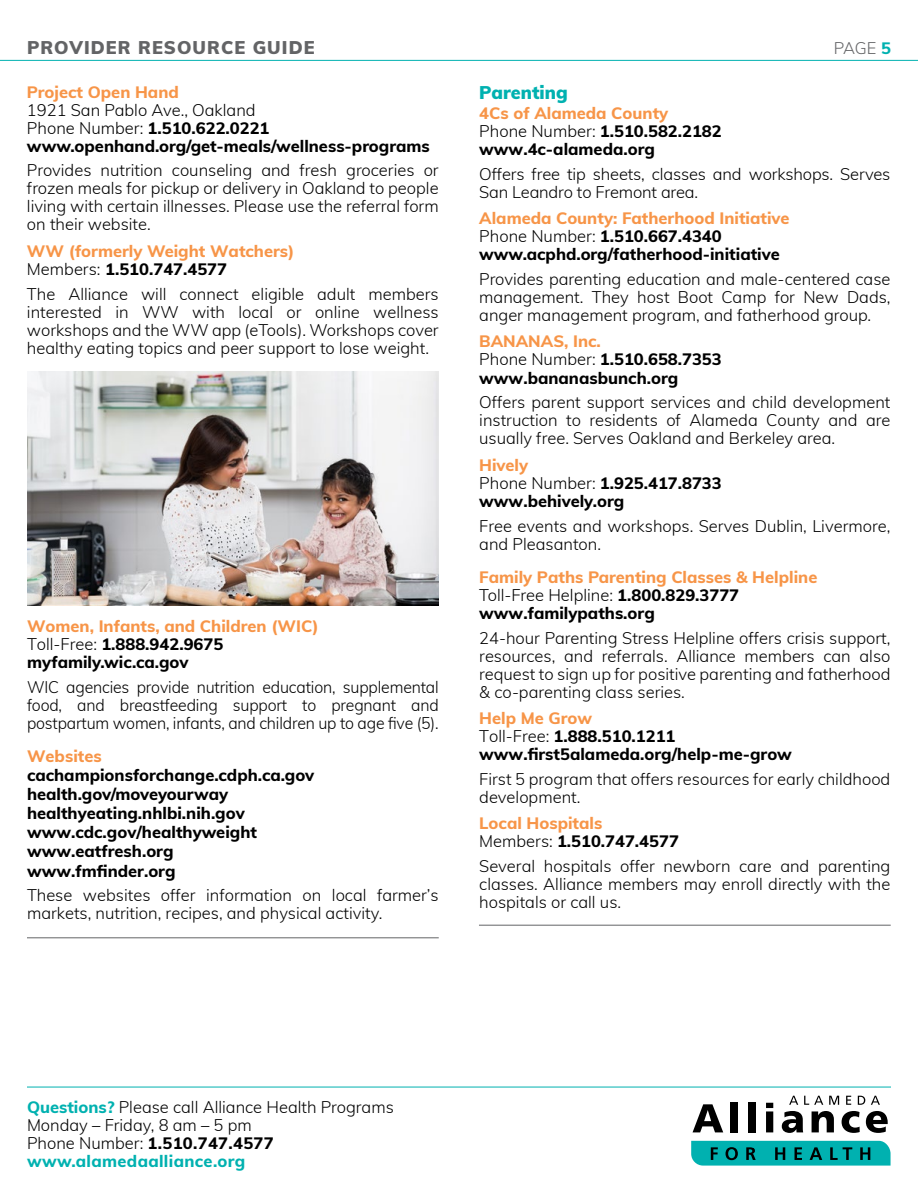
<style>
.page{position:relative;width:918px;height:1188px;background:#fff}
.page>*{position:absolute;margin:0;border:0;box-sizing:border-box;transform-origin:0 0}
.t1{font:900 18px "Muli";letter-spacing:.06em;color:#636466}
.t2{font:900 18px "Muli";color:#00b1b0}
.t3{font:300 16.5px/18px "Muli";color:#000;text-align:justify}
.t4{font:800 16.5px/18px "Muli";color:#000}
.t5{font:800 16.5px/18px "Muli";color:#f79548}
.t6{font:300 16.5px/18px "Muli";color:#000;text-align:justify;scale:.96 1}
.t7{font:300 16.5px "Muli";color:#636466}
.s1{font-weight:800;color:#00b1b0}
.s2{font-weight:300}
.s3{font-weight:300;color:#000}
.s4{color:#000}
.s5{color:#f79548}
.s6{font-weight:800}
</style>
<div class="page">
<svg style="left:693px;top:1104px;width:30px;height:28px"></svg>
<div style="left:731px;top:1102px;width:7px;height:30px;background:#000"></div>
<div style="left:748px;top:1102px;width:8px;height:30px;background:#000"></div>
<svg style="left:766px;top:1103px;width:7px;height:29px"></svg>
<svg style="left:782px;top:1111px;width:21px;height:22px"></svg>
<svg style="left:812px;top:1111px;width:22px;height:21px"></svg>
<svg style="left:842px;top:1111px;width:18px;height:22px"></svg>
<svg style="left:866px;top:1111px;width:22px;height:22px"></svg>
<svg style="left:691px;top:1141px;width:200px;height:25px;background:#089f9e"></svg>
<svg style="left:789px;top:1096px;width:9px;height:9px"></svg>
<svg style="left:804px;top:1096px;width:19px;height:9px"></svg>
<svg style="left:829px;top:1096px;width:10px;height:9px"></svg>
<svg style="left:846px;top:1096px;width:5px;height:9px"></svg>
<svg style="left:858px;top:1096px;width:7px;height:9px"></svg>
<svg style="left:871px;top:1096px;width:9px;height:9px"></svg>
<hr style="left:27px;top:1087px;width:864px;height:1px;background:#00b1b0">
<hr style="left:0;top:60px;width:918px;height:1px;background:#00b1b0">
<hr style="left:27px;top:937px;width:412px;height:1px;background:#636466">
<hr style="left:479px;top:925px;width:412px;height:1px;background:#636466">
<img style="left:27px;top:372px;width:412px;height:234px">
<p class="t1" style="left:27px;top:35px;width:289px">PROVIDER RESOURCE GUIDE</p>
<p class="t7" style="left:834px;top:37px;width:59px">PAGE <span class="s1">5</span></p>
<p class="t5" style="left:27px;top:82px;width:153px">Project Open Hand</p>
<p class="t4" style="left:27px;top:100px;width:404px"><span class="s2">1921 San Pablo Ave., Oakland<br>Phone Number:</span> 1.510.622.0221 www.openhand.org/get-meals/wellness-programs</p>
<p class="t3" style="left:27px;top:161px;width:413px">Provides nutrition counseling and fresh groceries or frozen meals for pickup or delivery in Oakland to people living with certain illnesses. Please use the referral form on their website.</p>
<p class="t5" style="left:27px;top:241px;width:269px">WW (formerly Weight Watchers)<br><span class="s3">Members:</span> <span class="s4">1.510.747.4577</span></p>
<p class="t3" style="left:27px;top:284px;width:413px">The Alliance will connect eligible adult members interested in WW with local or online wellness workshops and the WW app (eTools). Workshops cover healthy eating topics and peer support to lose weight.</p>
<p class="t2" style="left:479px;top:79px;width:90px">Parenting</p>
<p class="t4" style="left:479px;top:103px;width:244px"><span class="s5">4Cs of Alameda County<br></span><span class="s2">Phone Number:</span> 1.510.582.2182 www.4c-alameda.org</p>
<p class="t3" style="left:479px;top:164px;width:413px">Offers free tip sheets, classes and workshops. Serves<br>San Leandro to Fremont area.</p>
<p class="t4" style="left:479px;top:208px;width:312px"><span class="s5">Alameda County: Fatherhood Initiative<br></span><span class="s2">Phone Number:</span> 1.510.667.4340 www.acphd.org/fatherhood-initiative</p>
<p class="t3" style="left:479px;top:269px;width:413px">Provides parenting education and male-centered case management. They host Boot Camp for New Dads, anger management program, and fatherhood group.</p>
<p class="t4" style="left:479px;top:332px;width:244px"><span class="s5">BANANAS, Inc.<br></span><span class="s2">Phone Number:</span> 1.510.658.7353 www.bananasbunch.org</p>
<p class="t3" style="left:479px;top:393px;width:413px">Offers parent support services and child development instruction to residents of Alameda County and are usually free. Serves Oakland and Berkeley area.</p>
<p class="t4" style="left:479px;top:455px;width:244px"><span class="s5">Hively<br></span><span class="s2">Phone Number:</span> 1.925.417.8733 www.behively.org</p>
<p class="t3" style="left:479px;top:516px;width:413px">Free events and workshops. Serves Dublin, Livermore, and Pleasanton.</p>
<p class="t5" style="left:479px;top:567px;width:340px">Family Paths Parenting Classes &amp; Helpline<br><span class="s3">Toll-Free Helpline:</span> <span class="s4">1.800.829.3777 www.familypaths.org</span></p>
<p class="t3" style="left:479px;top:628px;width:413px">24-hour Parenting Stress Helpline offers crisis support, resources, and referrals. Alliance members can also request to sign up for positive parenting and fatherhood &amp; co-parenting class series.</p>
<p class="t4" style="left:479px;top:708px;width:314px"><span class="s5">Help Me Grow<br></span><span class="s2">Toll-Free:</span> 1.888.510.1211 www.first5alameda.org/help-me-grow</p>
<p class="t3" style="left:479px;top:769px;width:413px">First 5 program that offers resources for early childhood development.</p>
<p class="t5" style="left:479px;top:814px;width:201px">Local Hospitals<br><span class="s3">Members:</span> <span class="s4">1.510.747.4577</span></p>
<p class="t3" style="left:479px;top:857px;width:413px">Several hospitals offer newborn care and parenting classes. Alliance members may enroll directly with the hospitals or call us.</p>
<p class="t4" style="left:27px;top:616px;width:293px"><span class="s5">Women, Infants, and Children (WIC)<br></span><span class="s2">Toll-Free:</span> 1.888.942.9675 myfamily.wic.ca.gov</p>
<p class="t6" style="left:27px;top:677px;width:430px">WIC agencies provide nutrition education, supplemental food, and breastfeeding support to pregnant and postpartum women, infants, and children up to age five (5).</p>
<p class="t5" style="left:27px;top:746px;width:76px">Websites</p>
<p class="t4" style="left:27px;top:765px;width:289px;line-height:19px">cachampionsforchange.cdph.ca.gov health.gov/moveyourway healthyeating.nhlbi.nih.gov www.cdc.gov/healthyweight www.eatfresh.org www.fmfinder.org</p>
<p class="t3" style="left:27px;top:886px;width:413px">These websites offer information on local farmer’s markets, nutrition, recipes, and physical activity.</p>
<p class="t3" style="left:27px;top:1097px;width:368px;text-align:left"><span class="s1">Questions?</span> Please call Alliance Health Programs Monday – Friday, 8 am – 5 pm<br>Phone Number: <span class="s6">1.510.747.4577 </span><span class="s1">www.alamedaalliance.org</span></p>
</div>
